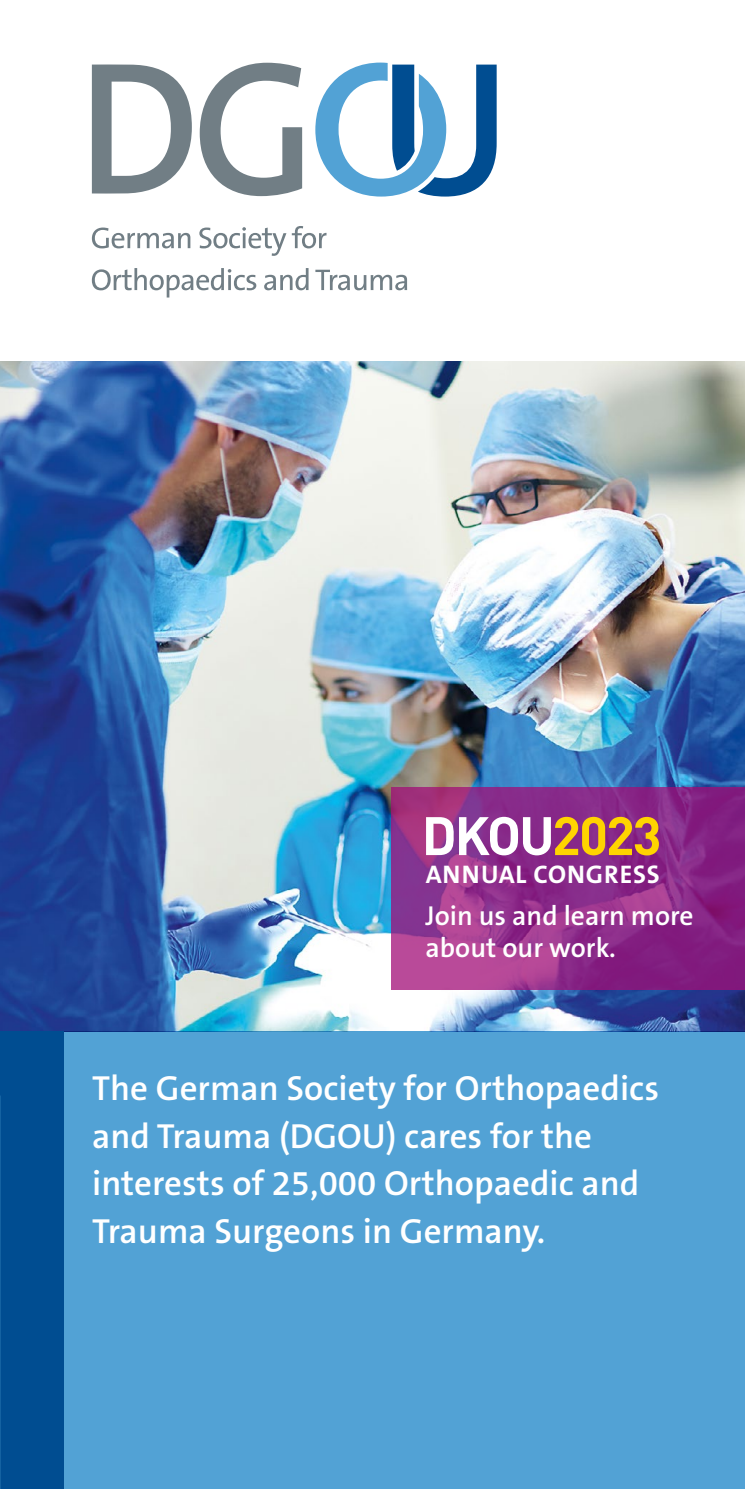
<style>
.page{position:relative;width:745px;height:1489px;background:#fff}
.page>*{position:absolute;margin:0;border:0;box-sizing:border-box;transform-origin:0 0}
.Copy____1{font:600 35px/47.5px "The Sans B W6";color:#fff}
.Copy____1-2{font:600 27.5px/32px "The Sans B W6";color:#fff}
.Copy____1-3{font:700 25.5px "The Sans B W7";letter-spacing:.035em;color:#fff}
</style>
<div class="page">
<img style="left:0;top:361px;width:744px;height:670px">
<svg style="left:315px;top:63px;width:181px;height:133px"></svg>
<svg style="left:92px;top:64px;width:100px;height:130px"></svg>
<svg style="left:199px;top:63px;width:103px;height:133px"></svg>
<svg style="left:92px;top:227px;width:98px;height:21px"></svg>
<svg style="left:199px;top:226px;width:127px;height:30px"></svg>
<svg style="left:92px;top:268px;width:164px;height:29px"></svg>
<svg style="left:264px;top:268px;width:44px;height:22px"></svg>
<svg style="left:315px;top:270px;width:92px;height:20px"></svg>
<svg style="left:391px;top:787px;width:353px;height:202px;background:#912e89"></svg>
<div style="left:0;top:1031px;width:744px;height:457px;background:#52a2d5"></div>
<div style="left:0;top:1031px;width:64px;height:457px;background:#004d91"></div>
<svg style="left:426px;top:816px;width:232px;height:39px"></svg>
<p class="Copy____1-3" style="left:425px;top:857px;width:235px">ANNUAL CONGRESS</p>
<p class="Copy____1-2" style="left:425px;top:900px;width:269px">Join us and learn more about our work.</p>
<p class="Copy____1" style="left:92px;top:1064px;width:568px">The German Society for Orthopaedics and Trauma (DGOU) cares for the interests of 25,000 Orthopaedic and Trauma Surgeons in Germany.</p>
</div>
